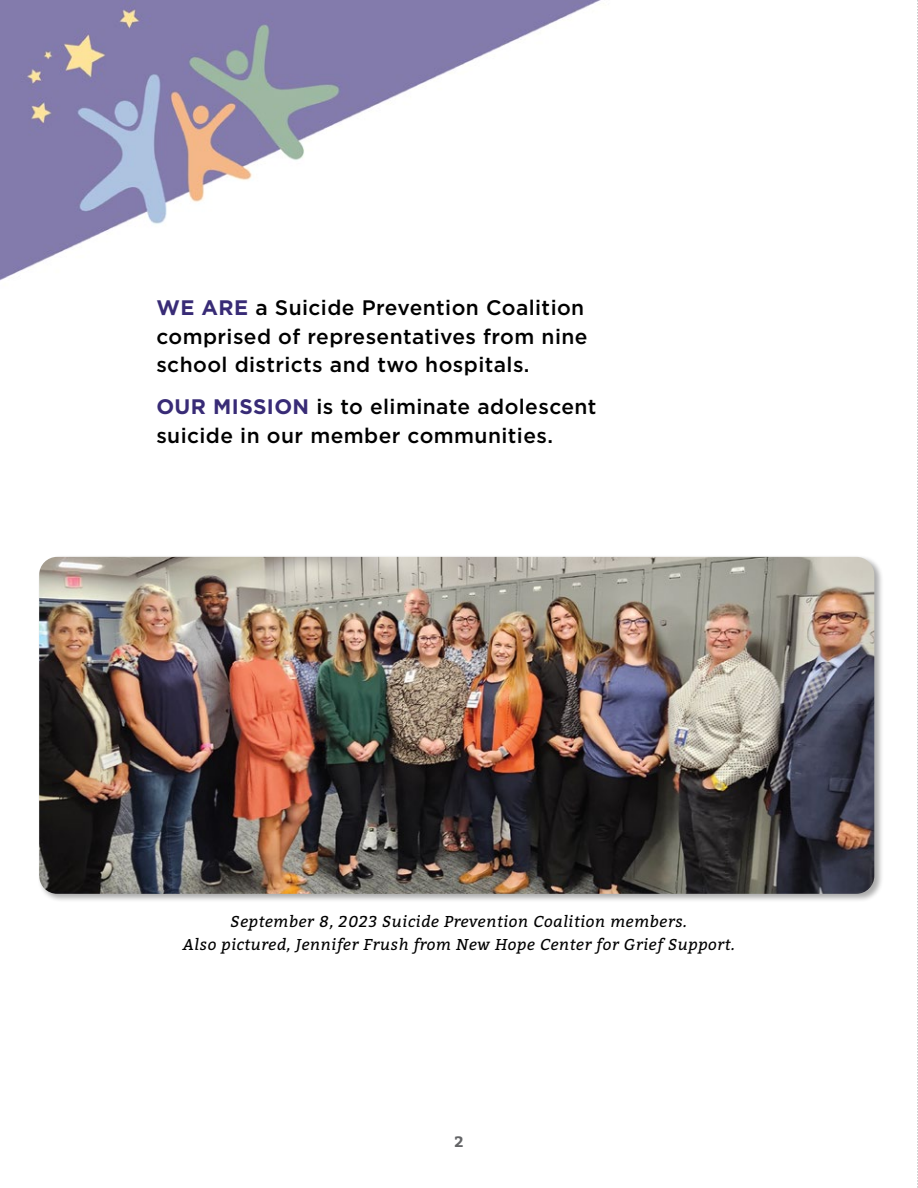
<style>
.page{position:relative;width:918px;height:1188px;background:#fff}
.page>*{position:absolute;margin:0;border:0;box-sizing:border-box;transform-origin:0 0}
.t1{font:500 21px/28.5px "Gotham";letter-spacing:.02em;color:#000}
.t2{font:italic 15.75px/22.5px "Bitter";letter-spacing:.04em;color:#000;text-align:center}
.t3{font:700 15px "Bitter";color:#636466}
.s1{font-weight:700;color:#382b76}
</style>
<div class="page">
<img style="left:0;top:0;width:601px;height:281px">
<div style="left:38px;top:555px;width:846px;height:348px;background:#000;opacity:.33"></div>
<img style="left:39px;top:557px;width:835px;height:337px">
<svg style="left:917px;top:0;width:1px;height:1188px"></svg>
<p class="t1" style="left:156px;top:293px;width:433px"><span class="s1">WE ARE</span> a Suicide Prevention Coalition comprised of representatives from nine school districts and two hospitals.</p>
<p class="t1" style="left:156px;top:392px;width:442px"><span class="s1">OUR MISSION</span> is to eliminate adolescent suicide in our member communities.</p>
<p class="t2" style="left:183px;top:911px;width:554px">September 8, 2023 Suicide Prevention Coalition members.<br>Also pictured, Jennifer Frush from New Hope Center for Grief Support.</p>
<p class="t3" style="left:454px;top:1132px;width:11px">2</p>
</div>
